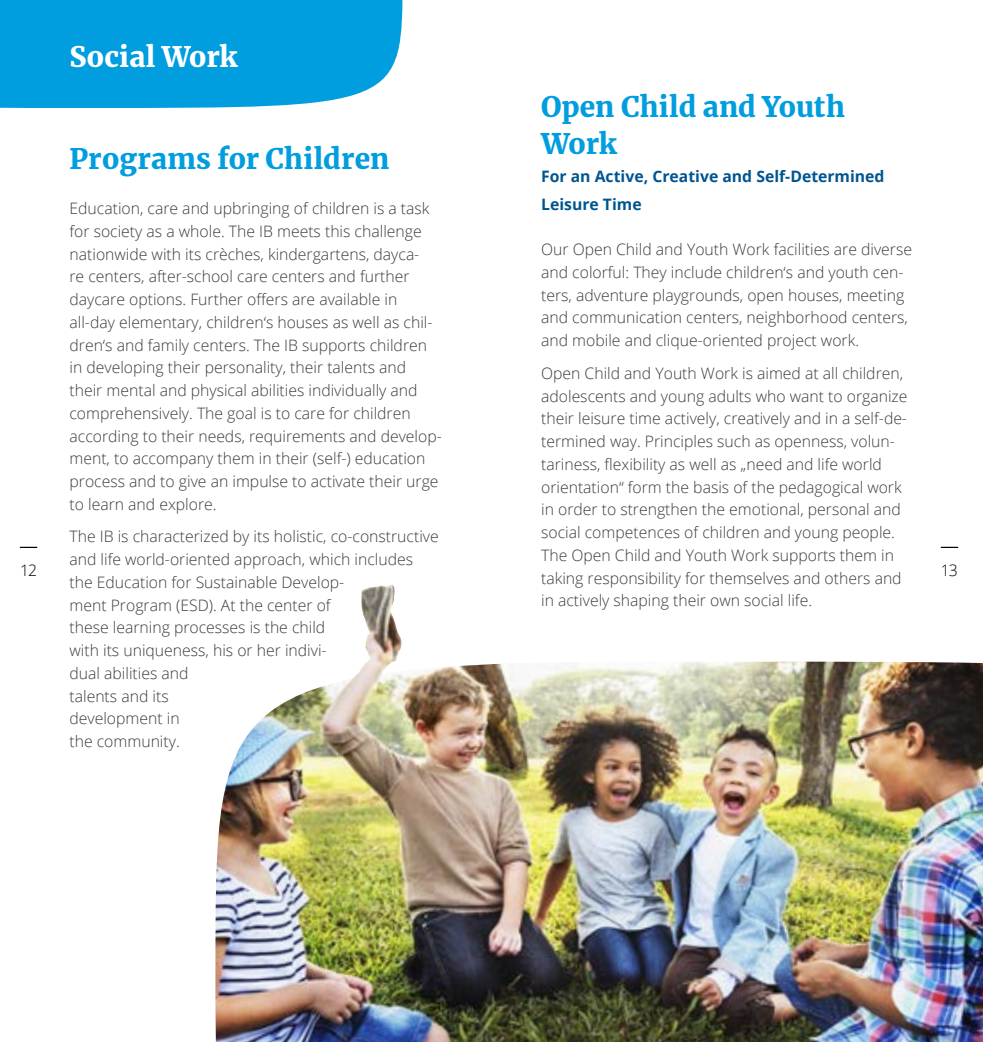
<style>
.page{position:relative;width:983px;height:1042px;background:#fff}
.page>*{position:absolute;margin:0;border:0;box-sizing:border-box;transform-origin:0 0}
.t1{font:900 28px/36.8px "Merriweather";color:#009ddf}
.t2{font:900 28px "Merriweather";color:#fff}
.t3{font:300 15.75px/22.8px "Open Sans";color:#3a3a39}
.t4{font:700 15.75px/28px "Open Sans";color:#005590}
.t5{font:300 15.75px "Open Sans";color:#000}
</style>
<div class="page">
<svg style="left:20px;top:547px;width:17px;height:1px"></svg>
<svg style="left:940px;top:547px;width:17px;height:1px"></svg>
<div style="left:0;top:0;width:402px;height:108px;background:#009ddf"></div>
<img style="left:215px;top:661px;width:767px;height:381px">
<img style="left:331px;top:585px;width:70px;height:128px">
<h1 class="t2" style="left:69px;top:38px;width:169px">Social Work</h1>
<h1 class="t1" style="left:541px;top:87px;width:305px">Open Child and Youth<br>Work</h1>
<p class="t4" style="left:541px;top:161px;width:345px">For an Active, Creative and Self-Determined<br>Leisure Time</p>
<p class="t3" style="left:541px;top:238px;width:372px">Our Open Child and Youth Work facilities are diverse and colorful: They include children‘s and youth cen&shy;ters, adventure playgrounds, open houses, meeting and communication centers, neighborhood centers, and mobile and clique-oriented project work.</p>
<p class="t3" style="left:541px;top:361px;width:368px">Open Child and Youth Work is aimed at all children, adolescents and young adults who want to organize their leisure time actively, creatively and in a self-de&shy;termined way. Principles such as openness, volun&shy;tariness, flexibility as well as „need and life world orientation“ form the basis of the pedagogical work in order to strengthen the emotional, personal and social competences of children and young people.<br>The Open Child and Youth Work supports them in taking responsibility for themselves and others and in actively shaping their own social life.</p>
<h1 class="t1" style="left:69px;top:139px;width:321px">Programs for Children</h1>
<p class="t3" style="left:69px;top:196px;width:374px">Education, care and upbringing of children is a task for society as a whole. The IB meets this challenge nationwide with its crèches, kindergartens, dayca-<br>re centers, after-school care centers and further daycare options. Further offers are available in all-day elementary, children‘s houses as well as chil&shy;dren‘s and family centers. The IB supports children in developing their personality, their talents and their mental and physical abilities individually and comprehensively. The goal is to care for children according to their needs, requirements and develop&shy;ment, to accompany them in their (self-) education process and to give an impulse to activate their urge to learn and explore.</p>
<p class="t3" style="left:69px;top:525px;width:371px">The IB is characterized by its holistic, co-constructive and life world-oriented approach, which includes the Education for Sustainable Develop-<br>ment Program (ESD). At the center of<br>these learning processes is the child<br>with its uniqueness, his or her indivi-<br>dual abilities and<br>talents and its<br>development in<br>the community.</p>
<p class="t5" style="left:20px;top:559px;width:18px">12</p>
<p class="t5" style="left:940px;top:559px;width:19px">13</p>
</div>
